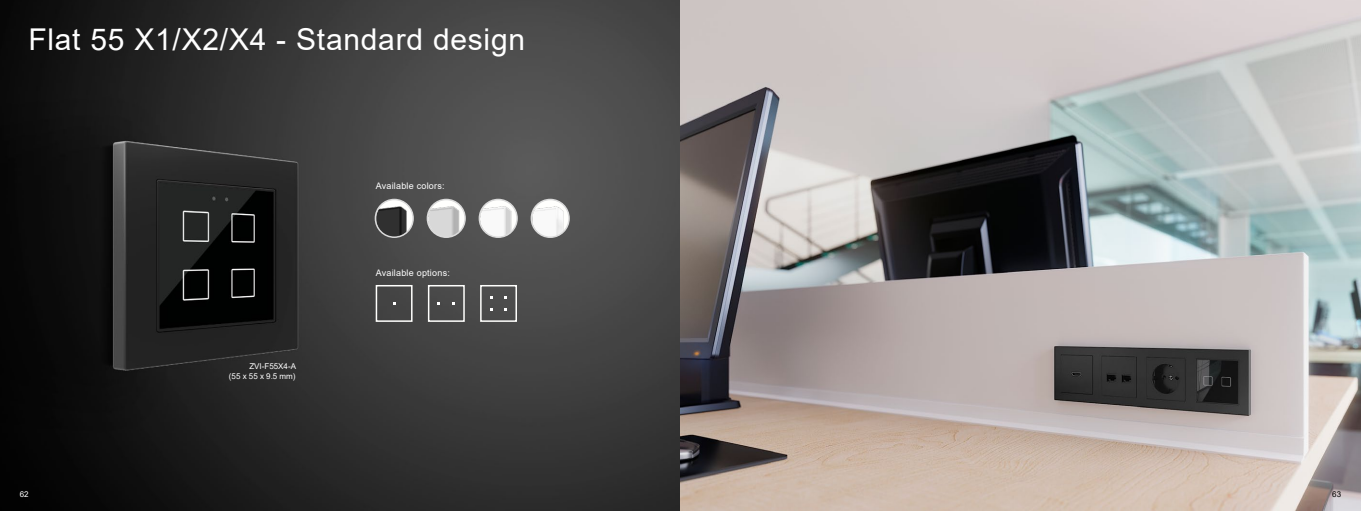
<style>
.page{position:relative;width:1361px;height:511px;background:#fff}
.page>*{position:absolute;margin:0;border:0;box-sizing:border-box;transform-origin:0 0}
.t1{font:30px "Arial";letter-spacing:.025em;color:#fff}
.t2{font:9px "Arial";letter-spacing:.025em;color:#fff}
.t3{font:8px/9.6px "Arial";color:#fff;text-align:right}
.t4{font:8px "Arial";color:#000}
</style>
<div class="page">
<img style="left:0;top:0;width:1361px;height:510px">
<div style="left:376px;top:285px;width:36px;height:36px;border:2px solid #fffffd"></div>
<div style="left:428px;top:285px;width:37px;height:36px;border:2px solid #fffffd"></div>
<div style="left:480px;top:285px;width:37px;height:36px;border:2px solid #fffffd"></div>
<img style="left:372px;top:199px;width:195px;height:39px">
<div style="left:375px;top:198px;width:39px;height:40px;border:2px solid #dadada;border-radius:50%"></div>
<div style="left:427px;top:198px;width:39px;height:40px;border:2px solid #dadada;border-radius:50%"></div>
<div style="left:479px;top:198px;width:39px;height:40px;border:2px solid #dadada;border-radius:50%"></div>
<div style="left:530px;top:198px;width:40px;height:40px;border:2px solid #dadada;border-radius:50%"></div>
<h1 class="t1" style="left:28px;top:19px;width:498px">Flat 55 X1/X2/X4 - Standard design</h1>
<p class="t2" style="left:376px;top:180px;width:70px">Available colors:</p>
<p class="t3" style="left:229px;top:361px;width:69px">ZVI-F55X4-A<br>(55 x 55 x 9.5 mm)</p>
<p class="t2" style="left:376px;top:266px;width:76px">Available options:</p>
<p class="t3" style="left:20px;top:489px;width:10px">62</p>
<p class="t4" style="left:1332px;top:488px;width:10px">63</p>
</div>
